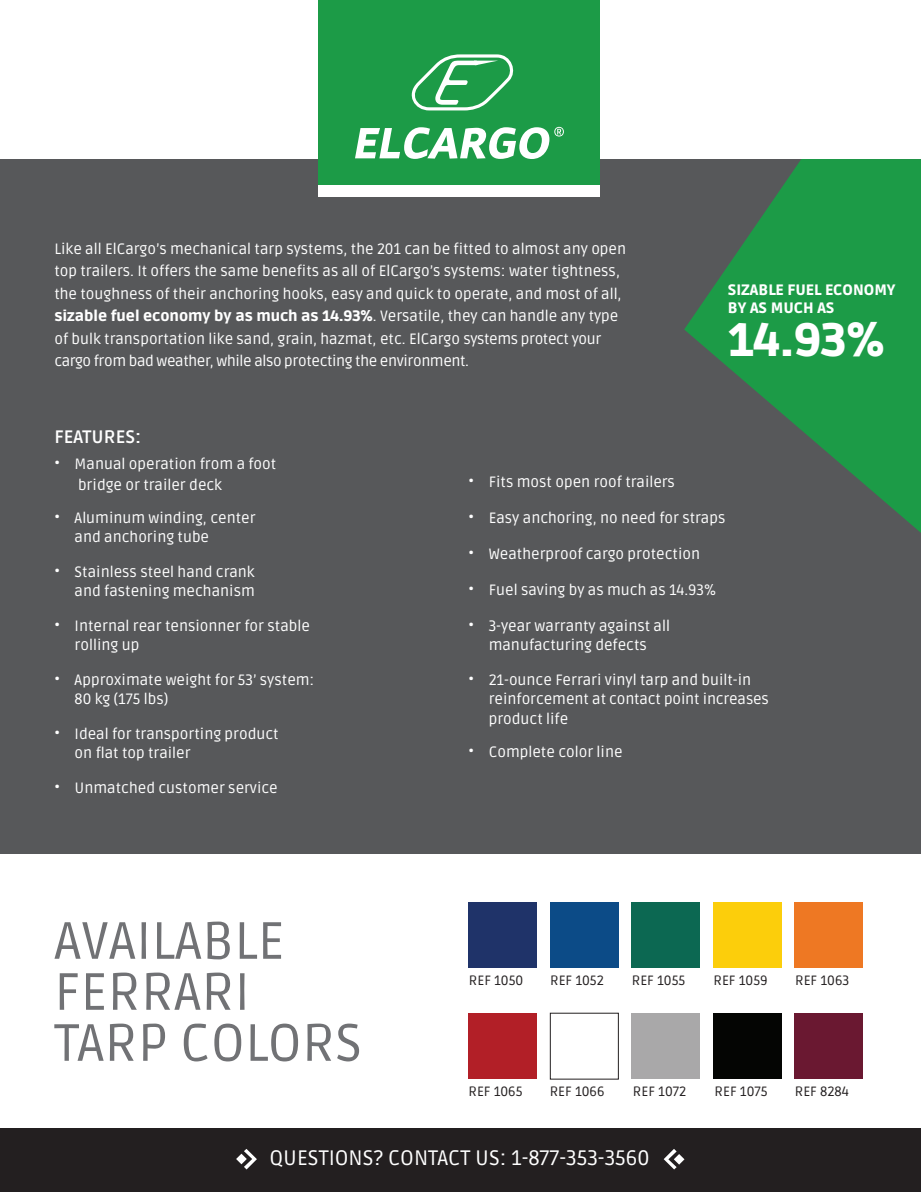
<style>
.page{position:relative;width:921px;height:1192px;background:#fff}
.page>*{position:absolute;margin:0;border:0;box-sizing:border-box;transform-origin:0 0}
.t1{font:52.5px/51px "Ruda";color:#717275}
.t2{font:900 46.5px "Ruda";color:#fff}
.t3{font:21px "Ruda";color:#fff}
.t4{font:700 18px "Ruda";color:#fff}
.t5{font:15px/19.5px "Ruda";color:#fff}
.t6{font:900 15px/18px "Ruda";color:#fff}
.t7{font:13.5px "Ruda";color:#231f20}
.s1{font-weight:900}
</style>
<div class="page">
<div style="left:0;top:159px;width:921px;height:693px;background:#57585a"></div>
<div style="left:318px;top:0;width:282px;height:185px;background:#1c9b47"></div>
<svg style="left:411px;top:54px;width:103px;height:56px"></svg>
<svg style="left:355px;top:127px;width:209px;height:32px"></svg>
<div style="left:318px;top:185px;width:282px;height:12px;background:#fff"></div>
<div style="left:0;top:1128px;width:921px;height:63px;background:#231f20"></div>
<svg style="left:236px;top:1149px;width:21px;height:20px"></svg>
<svg style="left:664px;top:1149px;width:20px;height:20px"></svg>
<div style="left:469px;top:901px;width:68px;height:66px;background:#1f3369"></div>
<div style="left:469px;top:1012px;width:68px;height:66px;background:#b21f27"></div>
<div style="left:550px;top:901px;width:68px;height:66px;background:#0c4b87"></div>
<div style="left:632px;top:901px;width:68px;height:66px;background:#0c6852"></div>
<div style="left:632px;top:1012px;width:68px;height:66px;background:#a9a8a9"></div>
<div style="left:713px;top:901px;width:68px;height:66px;background:#fcce0b"></div>
<div style="left:713px;top:1012px;width:68px;height:66px;background:#040503"></div>
<div style="left:795px;top:901px;width:68px;height:66px;background:#ee7823"></div>
<div style="left:795px;top:1012px;width:68px;height:66px;background:#6a1831"></div>
<svg style="left:684px;top:159px;width:237px;height:374px;fill:#1c9b47"></svg>
<p class="t5" style="left:54px;top:237px;width:573px;line-height:22.5px">Like all ElCargo’s mechanical tarp systems, the 201 can be fitted to almost any open top trailers. It offers the same benefits as all of ElCargo’s systems: water tightness, the toughness of their anchoring hooks, easy and quick to operate, and most of all, <span class="s1">sizable fuel economy by as much as 14.93%</span>. Versatile, they can handle any type of bulk transportation like sand, grain, hazmat, etc. ElCargo systems protect your cargo from bad weather, while also protecting the environment.</p>
<p class="t6" style="left:728px;top:281px;width:169px">Sizable fuel economy by as much as</p>
<h2 class="t2" style="left:728px;top:313px;width:158px">14.93%</h2>
<p class="t4" style="left:54px;top:426px;width:88px">FEATURES:</p>
<p class="t5" style="left:78px;top:453px;width:200px;line-height:21px;text-indent:-24px">• Manual operation from a foot bridge or trailer deck</p>
<p class="t5" style="left:75px;top:508px;width:182px;text-indent:-20px">• Aluminum winding, center and anchoring tube</p>
<p class="t5" style="left:54px;top:562px;width:202px;text-align:right">• Stainless steel hand crank and fastening mechanism</p>
<p class="t5" style="left:75px;top:616px;width:237px;text-indent:-20px">• Internal rear tensionner for stable rolling up</p>
<p class="t5" style="left:75px;top:670px;width:241px;text-indent:-20px">• Approximate weight for 53’ system:<br>80 kg (175 lbs)</p>
<p class="t5" style="left:75px;top:724px;width:206px;text-indent:-20px">• Ideal for transporting product on flat top trailer</p>
<p class="t5" style="left:54px;top:778px;width:225px">• Unmatched customer service</p>
<p class="t5" style="left:468px;top:472px;width:208px">• Fits most open roof trailers</p>
<p class="t5" style="left:468px;top:508px;width:259px">• Easy anchoring, no need for straps</p>
<p class="t5" style="left:468px;top:544px;width:233px">• Weatherproof cargo protection</p>
<p class="t5" style="left:468px;top:580px;width:249px">• Fuel saving by as much as 14.93%</p>
<p class="t5" style="left:468px;top:616px;width:203px;text-align:center">• 3-year warranty against all manufacturing defects</p>
<p class="t5" style="left:489px;top:670px;width:282px;text-indent:-20px">• 21-ounce Ferrari vinyl tarp and built-in reinforcement at contact point increases product life</p>
<p class="t5" style="left:468px;top:742px;width:156px">• Complete color line</p>
<h1 class="t1" style="left:54px;top:915px;width:309px">AVAILABLE<br>FERRARI<br>TARP COLORS</h1>
<p class="t7" style="left:469px;top:972px;width:56px">REF 1050</p>
<p class="t7" style="left:550px;top:972px;width:56px">REF 1052</p>
<p class="t7" style="left:632px;top:972px;width:55px">REF 1055</p>
<p class="t7" style="left:713px;top:972px;width:56px">REF 1059</p>
<p class="t7" style="left:795px;top:972px;width:56px">REF 1063</p>
<p class="t7" style="left:468px;top:1084px;width:56px">REF 1065</p>
<p class="t7" style="left:550px;top:1084px;width:56px">REF 1066</p>
<p class="t7" style="left:633px;top:1084px;width:55px">REF 1072</p>
<p class="t7" style="left:714px;top:1084px;width:55px">REF 1075</p>
<p class="t7" style="left:795px;top:1084px;width:56px">REF 8284</p>
<h3 class="t3" style="left:269px;top:1146px;width:26px">Questions</h3>
<h3 class="t3" style="left:374px;top:1146px;width:40px">? Contact</h3>
<h3 class="t3" style="left:475px;top:1146px;width:176px">Us: 1-877-353-3560</h3>
</div>
